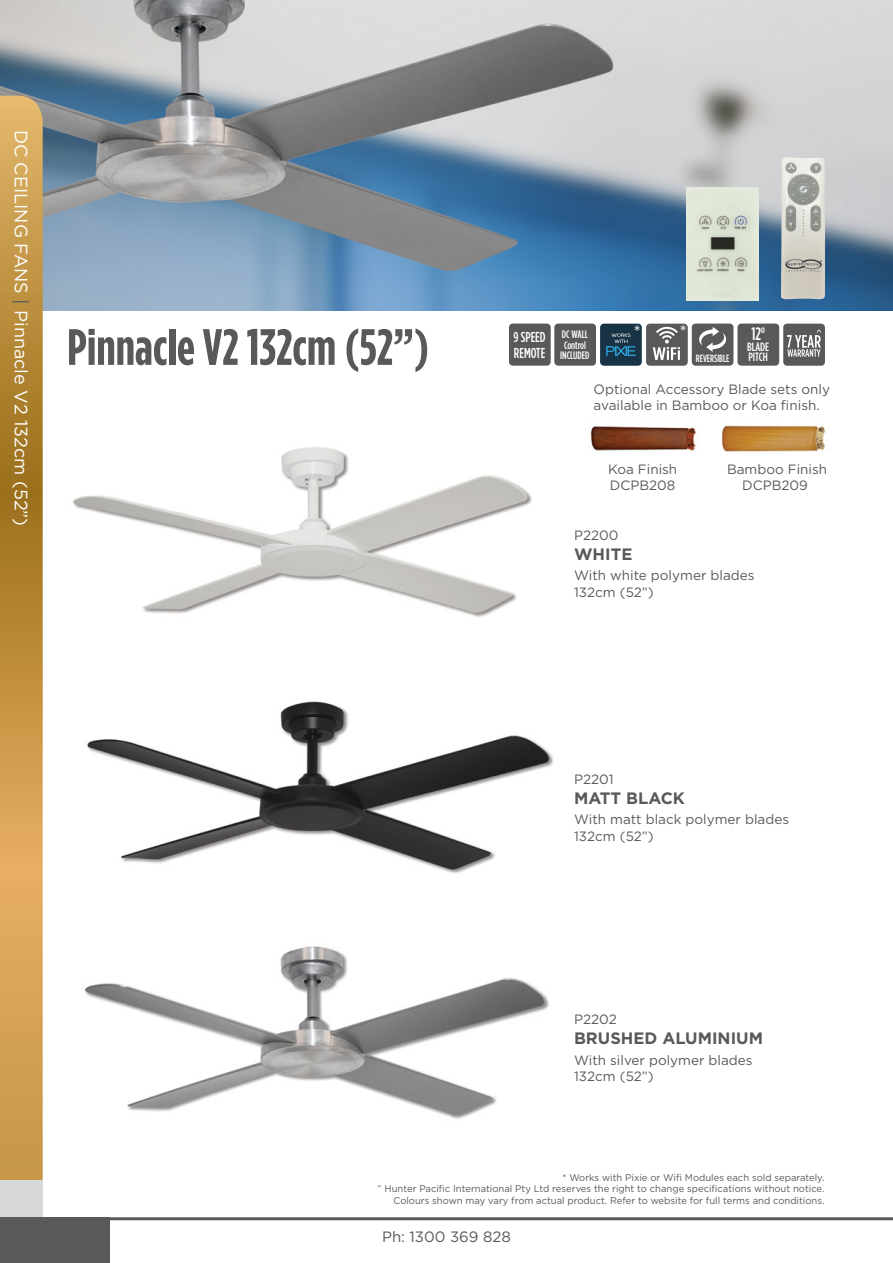
<style>
.page{position:relative;width:893px;height:1263px;background:#fff}
.page>*{position:absolute;margin:0;border:0;box-sizing:border-box;transform-origin:0 0}
.t1{font:700 51px "Gotham Condensed";color:#58595b}
.t2{font:18px "Gotham";color:#fff}
.t3{font:500 18px "Gotham Condensed";color:#fff}
.t4{font:700 16.5px "Gotham";color:#58595b}
.t5{font:15px "Gotham";color:#58595b}
.t6{font:500 14.4px/16px "Gotham Condensed";color:#fff}
.t7{font:13.5px/16.2px "Gotham";color:#58595b}
.t8{font:500 12px "Gotham Condensed";color:#fff}
.t9{font:500 10.8px/10.5px "Gotham Condensed";color:#fff;text-align:center}
.t10{font:500 10.5px "Gotham Condensed";color:#fff;scale:.95 1}
.t11{font:9.75px/11.7px "Gotham";color:#58595b;text-align:right}
.s1{color:#58595b}
</style>
<div class="page">
<img style="left:0;top:0;width:893px;height:310px">
<svg style="left:0;top:96px;width:43px;height:1084px"></svg>
<div style="left:0;top:1180px;width:43px;height:37px;background:#d5d7d8"></div>
<img style="left:73px;top:447px;width:459px;height:170px">
<img style="left:87px;top:701px;width:467px;height:173px">
<img style="left:85px;top:946px;width:464px;height:173px">
<img style="left:590px;top:426px;width:106px;height:25px">
<img style="left:721px;top:425px;width:105px;height:27px">
<img style="left:781px;top:157px;width:44px;height:142px">
<img style="left:686px;top:188px;width:72px;height:113px">
<div style="left:554px;top:324px;width:42px;height:42px;background:#58595b;border-radius:4px"></div>
<div style="left:509px;top:324px;width:42px;height:42px;background:#58595b;border-radius:4px"></div>
<div style="left:737px;top:324px;width:42px;height:42px;background:#58595b;border-radius:4px"></div>
<div style="left:783px;top:324px;width:42px;height:42px;background:#58595b;border-radius:4px"></div>
<svg style="left:787px;top:330px;width:34px;height:27px"></svg>
<div style="left:692px;top:324px;width:41px;height:42px;background:#58595b;border-radius:4px"></div>
<svg style="left:699px;top:327px;width:28px;height:25px"></svg>
<div style="left:600px;top:324px;width:42px;height:42px;background:#173345;border-radius:4px"></div>
<svg style="left:606px;top:325px;width:34px;height:31px"></svg>
<div style="left:646px;top:324px;width:42px;height:42px;background:#58595b;border-radius:4px"></div>
<svg style="left:653px;top:325px;width:33px;height:35px"></svg>
<hr style="left:0;top:1217px;width:893px;height:3px;background:#58595b">
<div style="left:0;top:1218px;width:109px;height:45px;background:#58595b"></div>
<h2 class="t2" style="left:31px;top:130px;width:398px;rotate:90deg">DC CEILING FANS <span class="s1">|</span> Pinnacle V2 132cm (52”)</h2>
<h1 class="t1" style="left:67px;top:318px;width:364px">Pinnacle V2 132cm (52”)</h1>
<p class="t6" style="left:514px;top:329px;width:34px">9 SPEED<br>REMOTE</p>
<h2 class="t3" style="left:751px;top:324px;width:15px">12<sup>o</sup></h2>
<p class="t9" style="left:560px;top:329px;width:31px">DC WALL<br>Control<br>INCLUDED</p>
<p class="t8" style="left:747px;top:340px;width:23px">BLADE</p>
<p class="t10" style="left:696px;top:353px;width:37px">REVERSIBLE</p>
<p class="t8" style="left:748px;top:350px;width:21px">PITCH</p>
<p class="t7" style="left:594px;top:381px;width:238px">Optional Accessory Blade sets only available in Bamboo or Koa finish.</p>
<p class="t7" style="left:608px;top:461px;width:71px">Koa Finish<br>DCPB208</p>
<p class="t7" style="left:727px;top:461px;width:102px;text-align:center">Bamboo Finish<br>DCPB209</p>
<p class="t7" style="left:574px;top:527px;width:46px">P2200</p>
<p class="t4" style="left:574px;top:544px;width:60px">WHITE</p>
<p class="t7" style="left:574px;top:567px;width:182px">With white polymer blades<br>132cm (52”)</p>
<p class="t7" style="left:574px;top:771px;width:41px">P2201</p>
<p class="t4" style="left:574px;top:789px;width:112px">MATT BLACK</p>
<p class="t7" style="left:574px;top:811px;width:217px">With matt black polymer blades<br>132cm (52”)</p>
<p class="t7" style="left:574px;top:1011px;width:44px">P2202</p>
<p class="t4" style="left:574px;top:1029px;width:190px">BRUSHED ALUMINIUM</p>
<p class="t7" style="left:574px;top:1051px;width:180px">With silver polymer blades<br>132cm (52”)</p>
<p class="t11" style="left:377px;top:1171px;width:449px">* Works with Pixie or Wifi Modules each sold separately.<br>^ Hunter Pacific International Pty Ltd reserves the right to change specifications without notice.<br>Colours shown may vary from actual product. Refer to website for full terms and conditions.</p>
<p class="t5" style="left:382px;top:1228px;width:130px">Ph: 1300 369 828</p>
</div>
